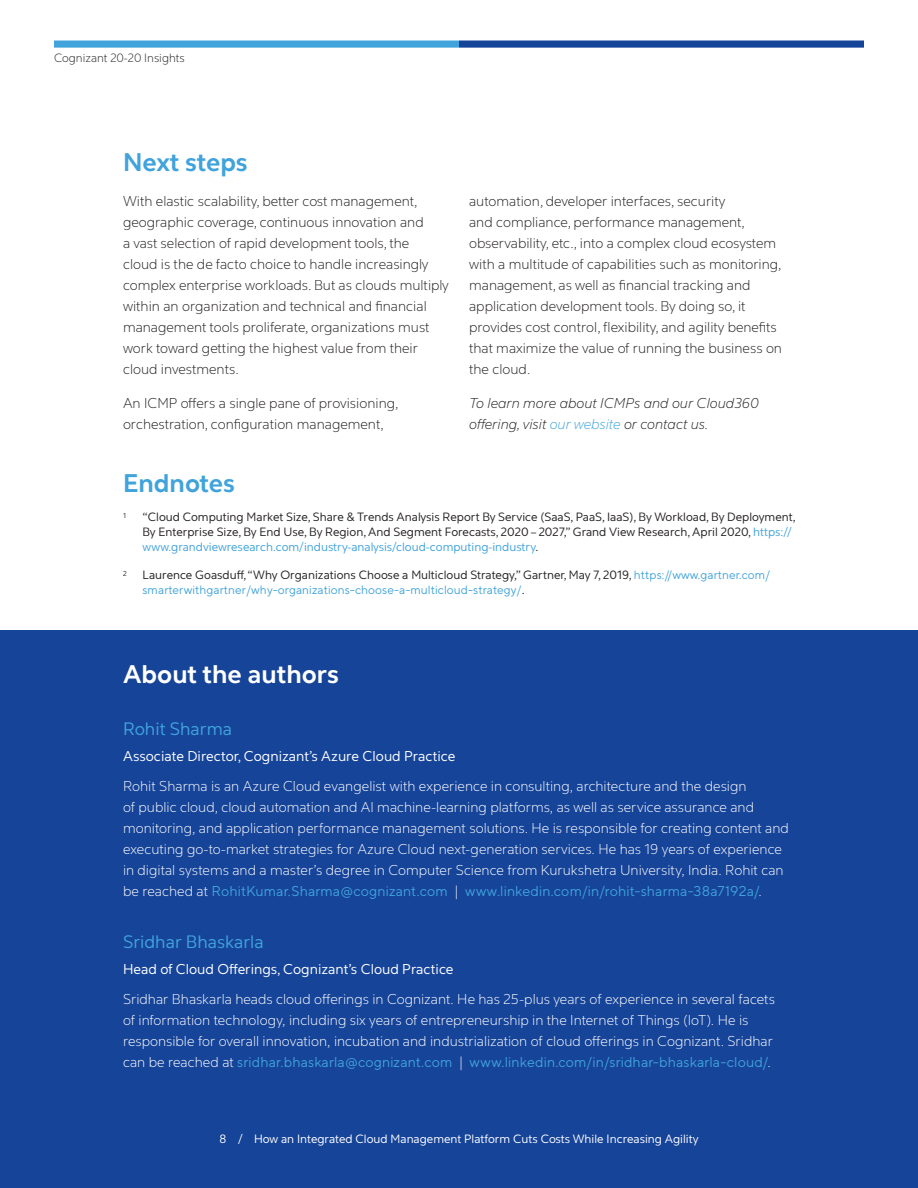
<style>
.page{position:relative;width:918px;height:1188px;background:#fff}
.page>*{position:absolute;margin:0;border:0;box-sizing:border-box;transform-origin:0 0}
.Heading_1_-_17_19{font:700 25.5px "Cognizant Sans";color:#40a3db}
.About_the_authors_he{font:700 25.5px "Cognizant Sans";color:#fff}
.Author_Name_12_14{font:18px "Cognizant Sans";color:#40a3db}
.Author_Bio_9_5_14{font:300 14.25px/21px "Cognizant Sans";color:#fff}
.Body_9_5_14{font:300 14.25px/21px "Cognizant Sans";color:#231f20}
.Author_title_9_5_14{font:14.25px "Cognizant Sans";color:#fff}
.Body_9_5_14-2{font:italic 300 14.25px/21px "Cognizant Sans";color:#231f20}
.t1{font:12px/15px "Cognizant Sans";color:#231f20}
.t2{font:12px/15px "TT Norms";color:#40a3db}
.t3{font:12px "Cognizant Sans";color:#fff}
.Running_header_left{font:300 12px "Cognizant Sans";color:#231f20}
.t4{font:7.05px "Cognizant Sans";color:#231f20}
.s1{color:#40a3db}
.s2{font-family:"Cognizant Sans";color:#231f20}
.s3{font-family:"TT Norms";font-weight:400;color:#40a3db}
</style>
<div class="page">
<div style="left:0;top:630px;width:918px;height:558px;background:#164499"></div>
<div style="left:459px;top:40px;width:405px;height:8px;background:#164499"></div>
<div style="left:54px;top:40px;width:405px;height:8px;background:#40a3db"></div>
<p class="Running_header_left" style="left:54px;top:51px;width:132px">Cognizant 20-20 Insights</p>
<p class="Heading_1_-_17_19" style="left:123px;top:146px;width:126px">Next steps</p>
<p class="Body_9_5_14" style="left:123px;top:191px;width:327px">With elastic scalability, better cost management, geographic coverage, continuous innovation and<br>a vast selection of rapid development tools, the<br>cloud is the de facto choice to handle increasingly complex enterprise workloads. But as clouds multiply within an organization and technical and financial management tools proliferate, organizations must work toward getting the highest value from their cloud investments.</p>
<p class="Body_9_5_14" style="left:123px;top:393px;width:277px">An ICMP offers a single pane of provisioning, orchestration, configuration management,</p>
<p class="Body_9_5_14" style="left:469px;top:191px;width:314px">automation, developer interfaces, security<br>and compliance, performance management, observability, etc., into a complex cloud ecosystem with a multitude of capabilities such as monitoring, management, as well as financial tracking and application development tools. By doing so, it provides cost control, flexibility, and agility benefits that maximize the value of running the business on the cloud.</p>
<p class="Body_9_5_14-2" style="left:469px;top:393px;width:291px">To learn more about ICMPs and our Cloud360 offering, visit <span class="s1">our website</span> or contact us.</p>
<p class="Heading_1_-_17_19" style="left:123px;top:467px;width:113px">Endnotes</p>
<p class="t4" style="left:123px;top:511px;width:5px">1</p>
<p class="t1" style="left:143px;top:509px;width:655px">“Cloud Computing Market Size, Share &amp; Trends Analysis Report By Service (SaaS, PaaS, IaaS), By Workload, By Deployment,<br>By Enterprise Size, By End Use, By Region, And Segment Forecasts, 2020 – 2027,” Grand View Research, April 2020, <span class="s1">https:// www.grandviewresearch.com/industry-analysis/cloud-computing-industry</span>.</p>
<p class="t4" style="left:123px;top:569px;width:5px">2</p>
<p class="t2" style="left:143px;top:567px;width:630px"><span class="s2">Laurence Goasduff, “Why Organizations Choose a Multicloud Strategy,” Gartner, May 7, 2019,</span> https://www.gartner.com/ smarterwithgartner/why-organizations-choose-a-multicloud-strategy/<span class="s2">.</span></p>
<p class="About_the_authors_he" style="left:123px;top:657px;width:217px">About the authors</p>
<p class="Author_Name_12_14" style="left:123px;top:718px;width:111px">Rohit Sharma</p>
<p class="Author_title_9_5_14" style="left:123px;top:747px;width:334px">Associate Director, Cognizant’s Azure Cloud Practice</p>
<p class="Author_Bio_9_5_14" style="left:123px;top:775px;width:667px">Rohit Sharma is an Azure Cloud evangelist with experience in consulting, architecture and the design<br>of public cloud, cloud automation and AI machine-learning platforms, as well as service assurance and monitoring, and application performance management solutions. He is responsible for creating content and executing go-to-market strategies for Azure Cloud next-generation services. He has 19 years of experience in digital systems and a master’s degree in Computer Science from Kurukshetra University, India. Rohit can be reached at <span class="s3">RohitKumar.Sharma@cognizant.com</span> | <span class="s3">www.linkedin.com/in/rohit-sharma-38a7192a/</span>.</p>
<p class="Author_Name_12_14" style="left:123px;top:931px;width:142px">Sridhar Bhaskarla</p>
<p class="Author_title_9_5_14" style="left:123px;top:960px;width:332px">Head of Cloud Offerings, Cognizant’s Cloud Practice</p>
<p class="Author_Bio_9_5_14" style="left:123px;top:988px;width:654px">Sridhar Bhaskarla heads cloud offerings in Cognizant. He has 25-plus years of experience in several facets of information technology, including six years of entrepreneurship in the Internet of Things (IoT). He is responsible for overall innovation, incubation and industrialization of cloud offerings in Cognizant. Sridhar can be reached at <span class="s3">sridhar.bhaskarla@cognizant.com</span> | <span class="s3">www.linkedin.com/in/sridhar-bhaskarla-cloud/</span>.</p>
<p class="t3" style="left:220px;top:1132px;width:480px">8 / How an Integrated Cloud Management Platform Cuts Costs While Increasing Agility</p>
</div>
